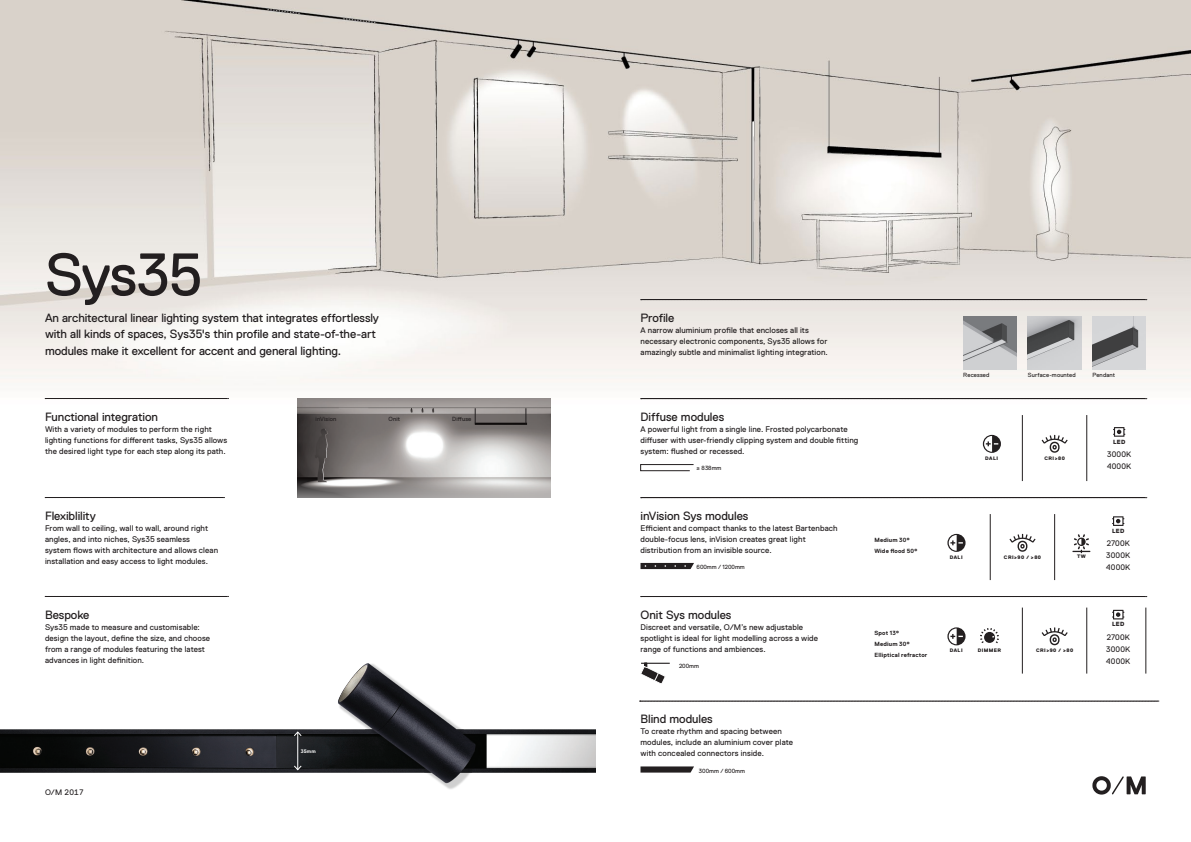
<style>
.page{position:relative;width:1191px;height:842px;background:#fff}
.page>*{position:absolute;margin:0;border:0;box-sizing:border-box;transform-origin:0 0}
.Ttulos{font:60px "Replica Pro";letter-spacing:-.03em;color:#231f20}
.Subtitulos_Reg{font:12px/16.5px "Replica Pro";letter-spacing:-.01em;color:#231f20}
.Texto_basico{font:12px "Replica Pro";letter-spacing:-.005em;color:#231f20}
.Texto_basico-2{font:8.2px/11px "Replica Pro";letter-spacing:.01em;color:#231f20}
.Texto_basico-3{font:8px/12px "Replica Pro";letter-spacing:.025em;color:#231f20;text-align:justify}
.legenda_pag_prod{font:700 6px "Replica Pro";letter-spacing:.02em;color:#231f20}
.Titulos_legendas{font:6px "Replica Pro";letter-spacing:.02em;color:#231f20}
.Subtitulos_Bold{font:6px "Replica Pro";color:#231f20}
.t1{font:800 6px "Replica Pro";letter-spacing:.05em;color:#231f20}
.t2{font:800 5px "Replica Pro";letter-spacing:.1em;color:#231f20}
.t3{font:700 5px "Replica Pro";color:#fff}
</style>
<div class="page">
<img style="left:0;top:0;width:1190px;height:795px">
<svg style="left:45px;top:497px;width:180px;height:1px"></svg>
<svg style="left:45px;top:596px;width:183px;height:1px"></svg>
<svg style="left:640px;top:663px;width:30px;height:21px"></svg>
<svg style="left:947px;top:534px;width:18px;height:18px"></svg>
<svg style="left:947px;top:627px;width:18px;height:18px"></svg>
<img style="left:0;top:647px;width:595px;height:148px">
<hr style="left:297px;top:732px;width:1px;height:38px;background:#fff">
<svg style="left:293px;top:731px;width:9px;height:6px"></svg>
<svg style="left:293px;top:765px;width:9px;height:6px"></svg>
<img style="left:298px;top:399px;width:252px;height:99px">
<svg style="left:45px;top:398px;width:183px;height:1px"></svg>
<svg style="left:640px;top:299px;width:506px;height:1px"></svg>
<svg style="left:640px;top:398px;width:506px;height:1px"></svg>
<svg style="left:640px;top:497px;width:506px;height:1px"></svg>
<svg style="left:640px;top:596px;width:506px;height:1px"></svg>
<svg style="left:639px;top:701px;width:519px;height:1px"></svg>
<img style="left:963px;top:316px;width:53px;height:53px">
<img style="left:1027px;top:316px;width:54px;height:53px">
<img style="left:1092px;top:316px;width:54px;height:53px">
<svg style="left:1112px;top:516px;width:12px;height:10px"></svg>
<hr style="left:1145px;top:608px;width:1px;height:66px;background:#231f20">
<svg style="left:1112px;top:610px;width:12px;height:9px"></svg>
<svg style="left:1113px;top:427px;width:12px;height:10px"></svg>
<svg style="left:982px;top:435px;width:19px;height:18px"></svg>
<svg style="left:1072px;top:534px;width:18px;height:19px"></svg>
<svg style="left:640px;top:563px;width:54px;height:6px"></svg>
<svg style="left:640px;top:464px;width:54px;height:7px"></svg>
<svg style="left:640px;top:766px;width:54px;height:7px"></svg>
<hr style="left:1086px;top:415px;width:1px;height:66px;background:#231f20">
<hr style="left:1022px;top:415px;width:1px;height:66px;background:#231f20">
<svg style="left:1041px;top:435px;width:26px;height:18px"></svg>
<hr style="left:1054px;top:514px;width:1px;height:66px;background:#231f20">
<hr style="left:990px;top:514px;width:1px;height:66px;background:#231f20">
<svg style="left:1009px;top:534px;width:26px;height:18px"></svg>
<hr style="left:1086px;top:608px;width:1px;height:66px;background:#231f20">
<hr style="left:1022px;top:608px;width:1px;height:66px;background:#231f20">
<svg style="left:1041px;top:627px;width:26px;height:18px"></svg>
<svg style="left:980px;top:628px;width:19px;height:15px"></svg>
<svg style="left:475px;top:408px;width:1px;height:15px"></svg>
<svg style="left:526px;top:408px;width:1px;height:15px"></svg>
<svg style="left:1092px;top:776px;width:53px;height:18px"></svg>
<p class="Ttulos" style="left:45px;top:241px;width:159px">Sys35</p>
<p class="Subtitulos_Reg" style="left:45px;top:309px;width:335px">An architectural linear lighting system that integrates effortlessly with all kinds of spaces, Sys35's thin profile and state-of-the-art modules make it excellent for accent and general lighting.</p>
<p class="Texto_basico" style="left:45px;top:410px;width:114px">Functional integration</p>
<p class="Texto_basico-2" style="left:45px;top:423px;width:184px">With a variety of modules to perform the right lighting functions for different tasks, Sys35 allows the desired light type for each step along its path.</p>
<p class="Texto_basico" style="left:45px;top:509px;width:52px">Flexiblility</p>
<p class="Texto_basico-2" style="left:45px;top:522px;width:175px">From wall to ceiling, wall to wall, around right angles, and into niches, Sys35 seamless<br>system flows with architecture and allows clean installation and easy access to light modules.</p>
<p class="Texto_basico" style="left:45px;top:608px;width:46px">Bespoke</p>
<p class="Texto_basico-2" style="left:45px;top:621px;width:167px">Sys35 made to measure and customisable: design the layout, define the size, and choose from a range of modules featuring the latest advances in light definition.</p>
<p class="Texto_basico-3" style="left:45px;top:786px;width:40px">O/M 2017</p>
<p class="Titulos_legendas" style="left:315px;top:415px;width:22px">inVision</p>
<p class="Titulos_legendas" style="left:388px;top:415px;width:13px">Onit</p>
<p class="Titulos_legendas" style="left:452px;top:415px;width:21px">Diffuse</p>
<p class="t3" style="left:301px;top:748px;width:16px">35mm</p>
<p class="Texto_basico" style="left:640px;top:311px;width:35px">Profile</p>
<p class="Texto_basico-2" style="left:640px;top:324px;width:189px">A narrow aluminium profile that encloses all its necessary electronic components, Sys35 allows for amazingly subtle and minimalist lighting integration.</p>
<p class="Texto_basico" style="left:640px;top:410px;width:85px">Diffuse modules</p>
<p class="Texto_basico-2" style="left:640px;top:423px;width:219px">A powerful light from a single line. Frosted polycarbonate diffuser with user-friendly clipping system and double fitting system: flushed or recessed.</p>
<p class="Subtitulos_Bold" style="left:696px;top:465px;width:26px">≥ 838mm</p>
<p class="Texto_basico" style="left:640px;top:509px;width:109px">inVision Sys modules</p>
<p class="Texto_basico-2" style="left:640px;top:522px;width:199px">Efficient and compact thanks to the latest Bartenbach double-focus lens, inVision creates great light distribution from an invisible source.</p>
<p class="Subtitulos_Bold" style="left:696px;top:564px;width:50px">600mm / 1200mm</p>
<p class="Texto_basico" style="left:640px;top:608px;width:92px">Onit Sys modules</p>
<p class="Texto_basico-2" style="left:640px;top:621px;width:179px">Discreet and versatile, O/M’s new adjustable spotlight is ideal for light modelling across a wide range of functions and ambiences.</p>
<p class="Subtitulos_Bold" style="left:679px;top:663px;width:21px">200mm</p>
<p class="legenda_pag_prod" style="left:874px;top:536px;width:37px">Medium 30°</p>
<p class="legenda_pag_prod" style="left:874px;top:547px;width:45px">Wide flood 50°</p>
<p class="legenda_pag_prod" style="left:874px;top:630px;width:26px">Spot 13°</p>
<p class="legenda_pag_prod" style="left:874px;top:641px;width:37px">Medium 30°</p>
<p class="legenda_pag_prod" style="left:874px;top:652px;width:54px">Elliptical refractor</p>
<p class="Texto_basico" style="left:640px;top:712px;width:74px">Blind modules</p>
<p class="Texto_basico-2" style="left:640px;top:726px;width:154px">To create rhythm and spacing between modules, include an aluminium cover plate with concealed connectors inside.</p>
<p class="Subtitulos_Bold" style="left:699px;top:767px;width:47px">300mm / 600mm</p>
<p class="Titulos_legendas" style="left:963px;top:371px;width:28px">Recessed</p>
<p class="Titulos_legendas" style="left:1027px;top:371px;width:49px">Surface-mounted</p>
<p class="Titulos_legendas" style="left:1092px;top:371px;width:24px">Pendant</p>
<p class="t2" style="left:985px;top:455px;width:14px">DALI</p>
<p class="t2" style="left:1044px;top:455px;width:22px">CRI&gt;80</p>
<p class="t1" style="left:1113px;top:438px;width:14px">LED</p>
<p class="Texto_basico-3" style="left:1107px;top:448px;width:26px">3000K<br>4000K</p>
<p class="t2" style="left:949px;top:554px;width:14px">DALI</p>
<p class="t2" style="left:1004px;top:554px;width:39px">CRI&gt;90 / &gt;80</p>
<p class="t2" style="left:1077px;top:554px;width:10px">TW</p>
<p class="t2" style="left:949px;top:647px;width:14px">DALI</p>
<p class="t2" style="left:978px;top:647px;width:25px">DIMMER</p>
<p class="t2" style="left:1036px;top:647px;width:39px">CRI&gt;90 / &gt;80</p>
<p class="t1" style="left:1112px;top:527px;width:14px">LED</p>
<p class="Texto_basico-3" style="left:1106px;top:537px;width:26px">2700K 3000K 4000K</p>
<p class="t1" style="left:1112px;top:621px;width:14px">LED</p>
<p class="Texto_basico-3" style="left:1106px;top:631px;width:26px">2700K 3000K 4000K</p>
</div>
